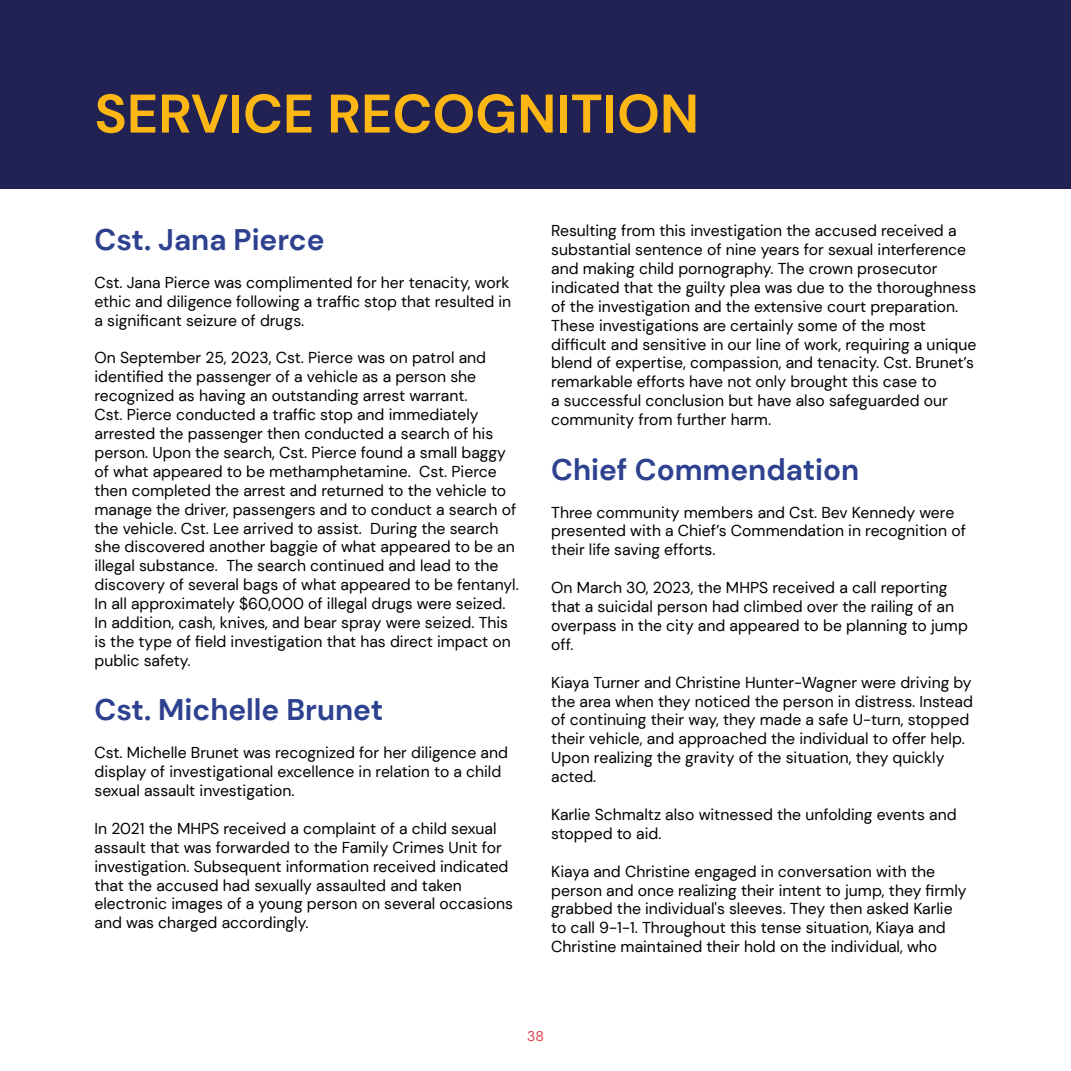
<style>
.page{position:relative;width:1071px;height:1071px;background:#fff}
.page>*{position:absolute;margin:0;border:0;box-sizing:border-box;transform-origin:0 0}
.t1{font:700 54.25px "DM Sans";color:#fcb715}
.t2{font:700 29.75px "DM Sans";color:#2d418f}
.t3{font:15.75px/18.9px "DM Sans";color:#000}
.t4{font:14px "DM Sans";color:#df3f4d}
</style>
<div class="page">
<div style="left:0;top:0;width:1071px;height:189px;background:#212153"></div>
<h1 class="t1" style="left:94px;top:80px;width:606px">SERVICE RECOGNITION</h1>
<h2 class="t2" style="left:94px;top:221px;width:232px">Cst. Jana Pierce</h2>
<p class="t3" style="left:94px;top:273px;width:418px;text-align:justify">Cst. Jana Pierce was complimented for her tenacity, work ethic and diligence following a traffic stop that resulted in a significant seizure of drugs.</p>
<p class="t3" style="left:94px;top:348px;width:426px">On September 25, 2023, Cst. Pierce was on patrol and identified the passenger of a vehicle as a person she recognized as having an outstanding arrest warrant.<br>Cst. Pierce conducted a traffic stop and immediately arrested the passenger then conducted a search of his person. Upon the search, Cst. Pierce found a small baggy of what appeared to be methamphetamine. Cst. Pierce then completed the arrest and returned to the vehicle to manage the driver, passengers and to conduct a search of the vehicle. Cst. Lee arrived to assist. During the search she discovered another baggie of what appeared to be an illegal substance. The search continued and lead to the discovery of several bags of what appeared to be fentanyl.<br>In all approximately $60,000 of illegal drugs were seized.<br>In addition, cash, knives, and bear spray were seized. This is the type of field investigation that has direct impact on public safety.</p>
<h2 class="t2" style="left:94px;top:691px;width:290px">Cst. Michelle Brunet</h2>
<p class="t3" style="left:94px;top:743px;width:415px">Cst. Michelle Brunet was recognized for her diligence and display of investigational excellence in relation to a child sexual assault investigation.</p>
<p class="t3" style="left:94px;top:819px;width:420px">In 2021 the MHPS received a complaint of a child sexual assault that was forwarded to the Family Crimes Unit for investigation. Subsequent information received indicated that the accused had sexually assaulted and taken electronic images of a young person on several occasions and was charged accordingly.</p>
<p class="t3" style="left:551px;top:221px;width:427px">Resulting from this investigation the accused received a substantial sentence of nine years for sexual interference and making child pornography. The crown prosecutor indicated that the guilty plea was due to the thoroughness of the investigation and the extensive court preparation.<br>These investigations are certainly some of the most difficult and sensitive in our line of work, requiring a unique blend of expertise, compassion, and tenacity. Cst. Brunet’s remarkable efforts have not only brought this case to<br>a successful conclusion but have also safeguarded our community from further harm.</p>
<h2 class="t2" style="left:551px;top:451px;width:310px">Chief Commendation</h2>
<p class="t3" style="left:551px;top:503px;width:416px">Three community members and Cst. Bev Kennedy were presented with a Chief’s Commendation in recognition of their life saving efforts.</p>
<p class="t3" style="left:551px;top:578px;width:418px">On March 30, 2023, the MHPS received a call reporting that a suicidal person had climbed over the railing of an overpass in the city and appeared to be planning to jump off.</p>
<p class="t3" style="left:551px;top:673px;width:423px">Kiaya Turner and Christine Hunter-Wagner were driving by the area when they noticed the person in distress. Instead of continuing their way, they made a safe U-turn, stopped their vehicle, and approached the individual to offer help.<br>Upon realizing the gravity of the situation, they quickly acted.</p>
<p class="t3" style="left:551px;top:805px;width:407px">Karlie Schmaltz also witnessed the unfolding events and stopped to aid.</p>
<p class="t3" style="left:551px;top:862px;width:417px">Kiaya and Christine engaged in conversation with the person and once realizing their intent to jump, they firmly grabbed the individual's sleeves. They then asked Karlie to call 9-1-1. Throughout this tense situation, Kiaya and Christine maintained their hold on the individual, who</p>
<p class="t4" style="left:527px;top:1028px;width:18px">38</p>
</div>
